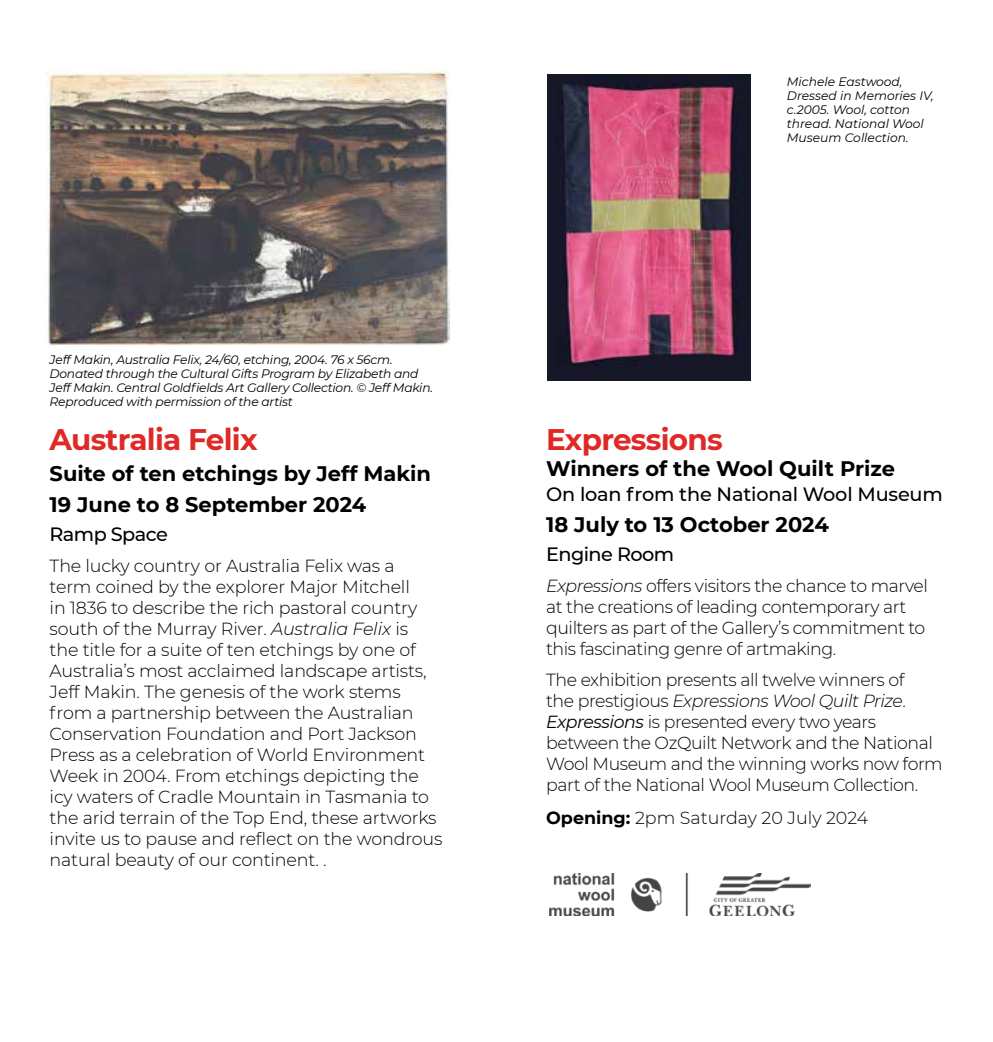
<style>
.page{position:relative;width:993px;height:1042px;background:#fff}
.page>*{position:absolute;margin:0;border:0;box-sizing:border-box;transform-origin:0 0}
.t1{font:700 29.75px "Montserrat";letter-spacing:-.025em;color:#e02926}
.t2{font:700 21px/31.2px "Montserrat";color:#000}
.t3{font:500 19.25px "Montserrat";letter-spacing:-.01em;color:#000}
.t4{font:500 19.25px "Montserrat";letter-spacing:-.03em;color:#000}
.t5{font:300 17.5px/21px "Montserrat";letter-spacing:-.01em;color:#000}
.t6{font:italic 12.25px/14px "Montserrat";letter-spacing:-.02em;color:#000}
.t7{font:italic 12.25px/14px "Montserrat";color:#000}
.s1{font-style:italic}
.s2{font-weight:400;font-style:italic}
.s3{font-weight:700}
</style>
<div class="page">
<img style="left:547px;top:74px;width:203px;height:307px">
<img style="left:549px;top:873px;width:260px;height:43px">
<img style="left:46px;top:70px;width:404px;height:276px">
<p class="t6" style="left:50px;top:352px;width:385px">Jeff Makin, Australia Felix, 24/60, etching, 2004. 76 x 56cm.<br>Donated through the Cultural Gifts Program by Elizabeth and Jeff Makin. Central Goldfields Art Gallery Collection. © Jeff Makin.<br>Reproduced with permission of the artist</p>
<h1 class="t1" style="left:50px;top:418px;width:209px">Australia Felix</h1>
<p class="t2" style="left:50px;top:457px;width:383px">Suite of ten etchings by Jeff Makin<br>19 June to 8 September 2024</p>
<p class="t4" style="left:50px;top:521px;width:120px">Ramp Space</p>
<p class="t5" style="left:50px;top:555px;width:394px">The lucky country or Australia Felix was a<br>term coined by the explorer Major Mitchell<br>in 1836 to describe the rich pastoral country south of the Murray River. <span class="s1">Australia Felix</span> is<br>the title for a suite of ten etchings by one of Australia’s most acclaimed landscape artists, Jeff Makin. The genesis of the work stems from a partnership between the Australian Conservation Foundation and Port Jackson Press as a celebration of World Environment Week in 2004. From etchings depicting the icy waters of Cradle Mountain in Tasmania to the arid terrain of the Top End, these artworks invite us to pause and reflect on the wondrous natural beauty of our continent. .</p>
<p class="t7" style="left:786px;top:74px;width:148px">Michele Eastwood,<br>Dressed in Memories IV, c.2005. Wool, cotton thread. National Wool<br>Museum Collection.</p>
<h1 class="t1" style="left:546px;top:418px;width:178px">Expressions</h1>
<p class="t2" style="left:546px;top:452px;width:350px">Winners of the Wool Quilt Prize</p>
<p class="t3" style="left:546px;top:480px;width:398px">On loan from the National Wool Museum</p>
<p class="t2" style="left:546px;top:508px;width:284px">18 July to 13 October 2024</p>
<p class="t4" style="left:546px;top:541px;width:129px">Engine Room</p>
<p class="t5" style="left:546px;top:574px;width:383px"><span class="s1">Expressions</span> offers visitors the chance to marvel at the creations of leading contemporary art quilters as part of the Gallery’s commitment to this fascinating genre of artmaking.</p>
<p class="t5" style="left:546px;top:668px;width:398px">The exhibition presents all twelve winners of<br>the prestigious <span class="s1">Expressions Wool Quilt Prize</span>.<br><span class="s2">Expressions</span> is presented every two years between the OzQuilt Network and the National Wool Museum and the winning works now form part of the National Wool Museum Collection.</p>
<p class="t5" style="left:546px;top:806px;width:323px"><span class="s3">Opening:</span> 2pm Saturday 20 July 2024</p>
</div>
